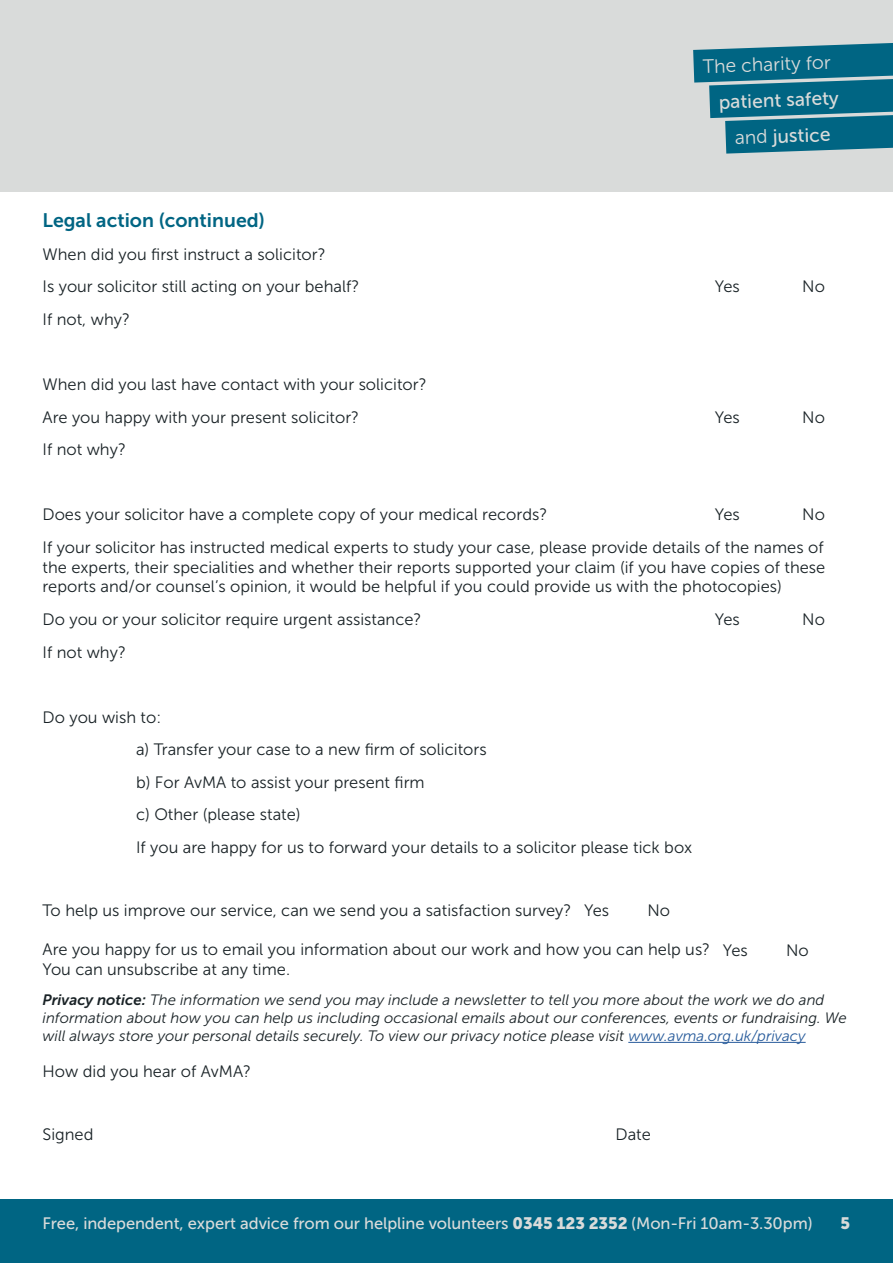
<style>
.page{position:relative;width:893px;height:1263px;background:#fff}
.page>*{position:absolute;margin:0;border:0;box-sizing:border-box;transform-origin:0 0}
.t1{font:19.5px "Museo Sans 700";color:#006583}
.t2{font:19.2px/36px "Museo Sans 500";color:#d9dbda;text-align:center}
.t3{font:19.2px "Museo Sans 300";color:#d9dbda}
.t4{font:16.5px/32.5px "Museo Sans 300";color:#192226}
.t5{font:16.5px "Museo Sans 500";letter-spacing:-.005em;color:#d9dbda}
.t6{font:16.5px "Museo Sans 900";color:#d9dbda}
.t7{font:italic 15px/18px "Museo Sans 300";color:#192226}
.s1{font-family:"Museo Sans 300"}
.s2{font-family:"Museo Sans 700"}
.s3{color:#275b9b}
.s4{font-family:"Museo Sans 900"}
</style>
<div class="page">
<div style="left:0;top:0;width:893px;height:191px;background:#d9dbda"></div>
<svg style="left:693px;top:43px;width:200px;height:111px"></svg>
<div style="left:0;top:1199px;width:893px;height:64px;background:#006583"></div>
<hr style="left:628px;top:1042px;width:178px;height:1px;background:#275b9b">
<p class="t1" style="left:43px;top:210px;width:224px">Legal action (continued)</p>
<p class="t4" style="left:43px;top:238px;width:318px">When did you first instruct a solicitor?<br>Is your solicitor still acting on your behalf?</p>
<p class="t4" style="left:43px;top:303px;width:89px">If not, why?</p>
<p class="t4" style="left:43px;top:368px;width:386px">When did you last have contact with your solicitor?<br>Are you happy with your present solicitor?</p>
<p class="t4" style="left:43px;top:433px;width:85px">If not why?</p>
<p class="t3" style="left:702px;top:56px;width:130px;rotate:-2deg">The charity for</p>
<p class="t2" style="left:718px;top:84px;width:122px;rotate:-2deg">patient safety <span class="s1">and</span> justice</p>
<p class="t4" style="left:715px;top:271px;width:26px">Yes</p>
<p class="t4" style="left:802px;top:271px;width:24px">No</p>
<p class="t4" style="left:715px;top:401px;width:26px">Yes</p>
<p class="t4" style="left:802px;top:401px;width:24px">No</p>
<p class="t4" style="left:43px;top:498px;width:506px">Does your solicitor have a complete copy of your medical records?</p>
<p class="t4" style="left:715px;top:498px;width:26px">Yes</p>
<p class="t4" style="left:43px;top:498px;width:784px;text-align:right">No<br>If your solicitor has instructed medical experts to study your case, please provide details of the names of</p>
<p class="t4" style="left:43px;top:557px;width:784px;line-height:19.8px">the experts, their specialities and whether their reports supported your claim (if you have copies of these reports and/or counsel’s opinion, it would be helpful if you could provide us with the photocopies)</p>
<p class="t4" style="left:43px;top:603px;width:380px">Do you or your solicitor require urgent assistance?</p>
<p class="t4" style="left:715px;top:603px;width:26px">Yes</p>
<p class="t4" style="left:802px;top:603px;width:24px">No</p>
<p class="t4" style="left:43px;top:636px;width:85px">If not why?</p>
<p class="t4" style="left:136px;top:701px;width:558px;text-indent:-94px">Do you wish to:<br>a) Transfer your case to a new firm of solicitors<br>b) For AvMA to assist your present firm<br>c) Other (please state)<br>If you are happy for us to forward your details to a solicitor please tick box</p>
<p class="t4" style="left:43px;top:894px;width:568px">To help us improve our service, can we send you a satisfaction survey? Yes</p>
<p class="t4" style="left:647px;top:894px;width:24px">No</p>
<p class="t4" style="left:43px;top:939px;width:669px;line-height:19.8px">Are you happy for us to email you information about our work and how you can help us?<br>You can unsubscribe at any time.</p>
<p class="t4" style="left:723px;top:934px;width:26px">Yes</p>
<p class="t4" style="left:786px;top:934px;width:24px">No</p>
<p class="t7" style="left:43px;top:991px;width:806px"><span class="s2">Privacy notice:</span> The information we send you may include a newsletter to tell you more about the work we do and information about how you can help us including occasional emails about our conferences, events or fundraising. We will always store your personal details securely. To view our privacy notice please visit <span class="s3">www.avma.org.uk/privacy</span></p>
<p class="t4" style="left:43px;top:1055px;width:210px">How did you hear of AvMA?</p>
<p class="t4" style="left:43px;top:1118px;width:52px">Signed</p>
<p class="t4" style="left:616px;top:1118px;width:37px">Date</p>
<p class="t5" style="left:43px;top:1214px;width:772px">Free, independent, expert advice from our helpline volunteers <span class="s4">0345 123 2352</span> (Mon-Fri 10am-3.30pm)</p>
<p class="t6" style="left:840px;top:1213px;width:11px">5</p>
<p class="t6" style="left:523px;top:1213px;width:12px">8</p>
</div>
